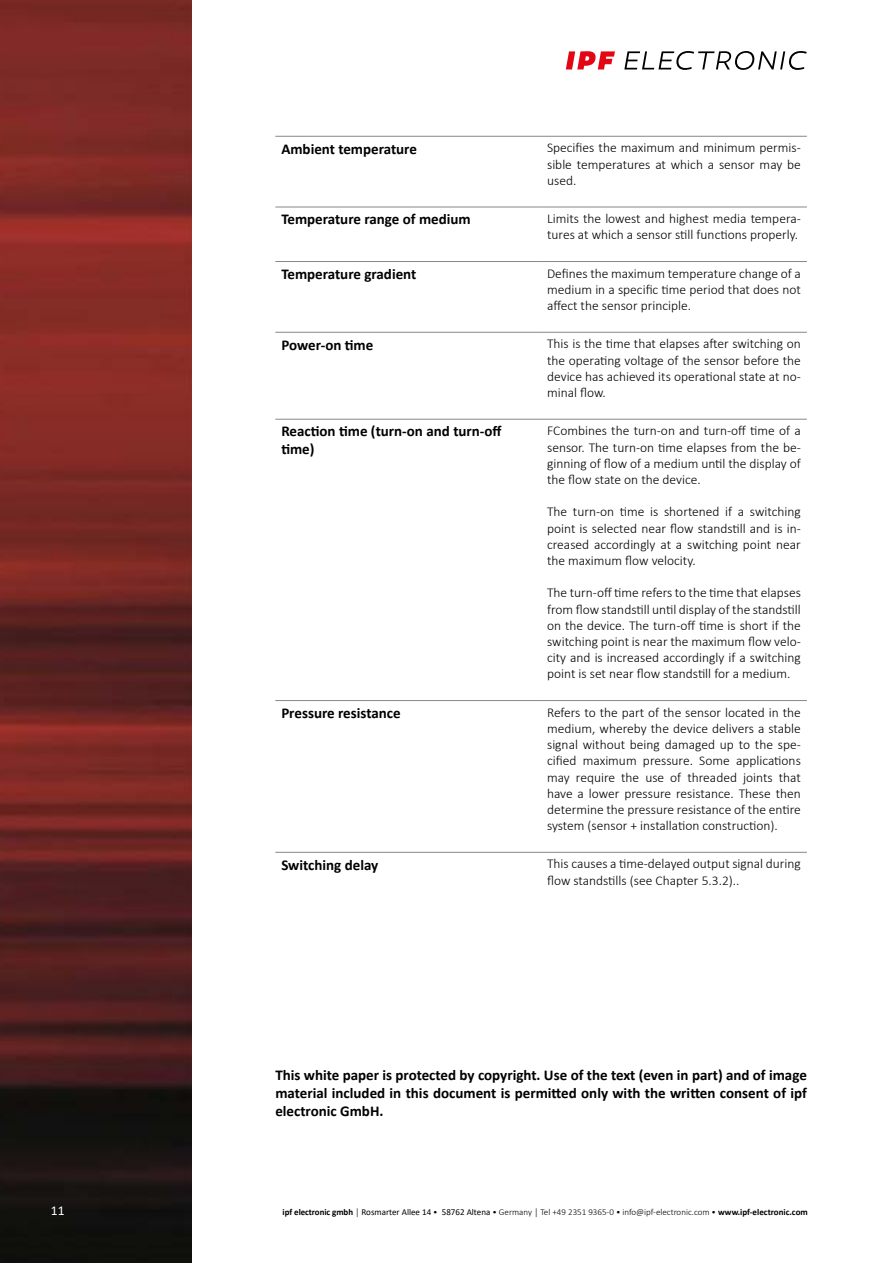
<style>
.page{position:relative;width:893px;height:1263px;background:#fff}
.page>*{position:absolute;margin:0;border:0;box-sizing:border-box;transform-origin:0 0}
.t1{font:700 15px/18px "Calibri";color:#000}
.t2{font:300 13.5px/16.2px "Calibri";color:#000;text-align:justify}
.t3{font:13.5px "Calibri";color:#fff}
.t4{font:300 9px "Calibri";color:#000}
.s1{font-weight:700}
.s2{font-weight:400}
</style>
<div class="page">
<img style="left:0;top:0;width:191px;height:1263px">
<svg style="left:624px;top:51px;width:183px;height:19px"></svg>
<svg style="left:566px;top:51px;width:49px;height:18px"></svg>
<hr style="left:275px;top:136px;width:266px;height:1px;background:#878787">
<hr style="left:541px;top:136px;width:266px;height:1px;background:#878787">
<hr style="left:275px;top:207px;width:266px;height:1px;background:#878787">
<hr style="left:541px;top:207px;width:266px;height:1px;background:#878787">
<hr style="left:275px;top:261px;width:266px;height:1px;background:#878787">
<hr style="left:541px;top:261px;width:266px;height:1px;background:#878787">
<hr style="left:275px;top:332px;width:266px;height:1px;background:#878787">
<hr style="left:541px;top:332px;width:266px;height:1px;background:#878787">
<hr style="left:275px;top:419px;width:266px;height:1px;background:#878787">
<hr style="left:541px;top:419px;width:266px;height:1px;background:#878787">
<hr style="left:275px;top:700px;width:266px;height:1px;background:#878787">
<hr style="left:541px;top:700px;width:266px;height:1px;background:#878787">
<hr style="left:275px;top:852px;width:266px;height:1px;background:#878787">
<hr style="left:541px;top:852px;width:266px;height:1px;background:#878787">
<p class="t1" style="left:281px;top:139px;width:137px">Ambient temperature</p>
<p class="t2" style="left:547px;top:140px;width:255px">Specifies the maximum and minimum permis&shy;sible temperatures at which a sensor may be used.</p>
<p class="t1" style="left:281px;top:210px;width:191px">Temperature range of medium</p>
<p class="t2" style="left:547px;top:210px;width:255px">Limits the lowest and highest media tempera&shy;tures at which a sensor still functions properly.</p>
<p class="t1" style="left:281px;top:265px;width:137px">Temperature gradient</p>
<p class="t2" style="left:547px;top:265px;width:255px">Defines the maximum temperature change of a medium in a specific time period that does not affect the sensor principle.</p>
<p class="t1" style="left:281px;top:335px;width:94px">Power-on time</p>
<p class="t2" style="left:547px;top:336px;width:255px">This is the time that elapses after switching on the operating voltage of the sensor before the device has achieved its operational state at no&shy;minal flow.</p>
<p class="t1" style="left:281px;top:422px;width:222px">Reaction time (turn-on and turn-off time)</p>
<p class="t2" style="left:547px;top:423px;width:255px">FCombines the turn-on and turn-off time of a sensor. The turn-on time elapses from the be&shy;ginning of flow of a medium until the display of the flow state on the device.</p>
<p class="t2" style="left:547px;top:504px;width:255px">The turn-on time is shortened if a switching point is selected near flow standstill and is in&shy;creased accordingly at a switching point near the maximum flow velocity.</p>
<p class="t2" style="left:547px;top:585px;width:255px">The turn-off time refers to the time that elapses from flow standstill until display of the standstill on the device. The turn-off time is short if the switching point is near the maximum flow velo&shy;city and is increased accordingly if a switching point is set near flow standstill for a medium.</p>
<p class="t1" style="left:281px;top:704px;width:121px">Pressure resistance</p>
<p class="t2" style="left:547px;top:704px;width:255px">Refers to the part of the sensor located in the medium, whereby the device delivers a stable signal without being damaged up to the spe&shy;cified maximum pressure. Some applications may require the use of threaded joints that have a lower pressure resistance. These then determine the pressure resistance of the entire system (sensor + installation construction).</p>
<p class="t1" style="left:281px;top:855px;width:98px">Switching delay</p>
<p class="t2" style="left:547px;top:856px;width:255px">This causes a time-delayed output signal during flow standstills (see Chapter 5.3.2)..</p>
<p class="t1" style="left:275px;top:1066px;width:533px;text-align:justify">This white paper is protected by copyright. Use of the text (even in part) and of image material included in this document is permitted only with the written consent of ipf electronic GmbH.</p>
<p class="t3" style="left:51px;top:1201px;width:15px">11</p>
<p class="t4" style="left:283px;top:1206px;width:527px"><span class="s1">ipf electronic gmbh</span> │ <span class="s2">Rosmarter Allee 14</span> • <span class="s2">58762 Altena</span> • Germany │ Tel +49 2351 9365-0 • info@ipf-electronic.com • <span class="s1">www.ipf-electronic.com</span></p>
</div>
